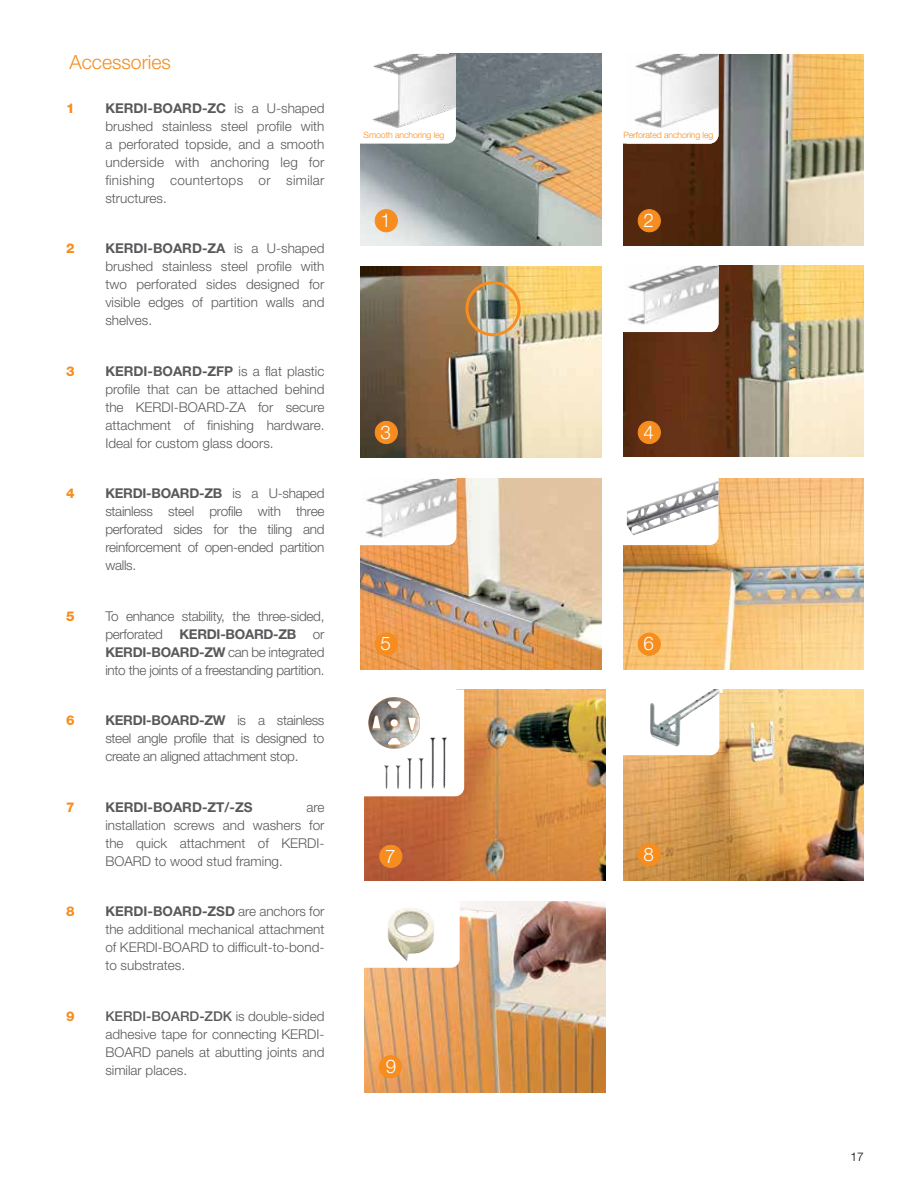
<style>
.page{position:relative;width:918px;height:1188px;background:#fff}
.page>*{position:absolute;margin:0;border:0;box-sizing:border-box;transform-origin:0 0}
.t1{font:300 19.5px "Helvetica Neue LT Pro";color:#f78d1e}
.t2{font:300 18.75px "Helvetica Neue LT Pro";color:#fff}
.t3{font:300 13.5px/18px "Helvetica Neue LT Pro";color:#58595b;text-align:justify}
.t4{font:700 13.5px "Helvetica Neue LT Pro";color:#58595b}
.t5{font:800 13.5px "Helvetica Neue LT Pro";color:#f78d1e}
.t6{font:300 12px "Helvetica Neue LT Pro";color:#000}
.t7{font:300 8.7px "Helvetica Neue LT Pro";letter-spacing:-.01em;color:#f78d1e}
.s1{font-weight:700}
.s2{font-weight:500}
</style>
<div class="page">
<img style="left:364px;top:902px;width:241px;height:190px">
<svg style="left:364px;top:902px;width:96px;height:66px"></svg>
<img style="left:360px;top:54px;width:241px;height:191px">
<img style="left:361px;top:266px;width:241px;height:191px">
<img style="left:623px;top:55px;width:241px;height:190px">
<img style="left:361px;top:479px;width:240px;height:190px">
<img style="left:623px;top:266px;width:241px;height:191px">
<img style="left:623px;top:479px;width:241px;height:190px">
<img style="left:624px;top:689px;width:240px;height:191px">
<img style="left:365px;top:690px;width:241px;height:190px">
<img style="left:388px;top:907px;width:47px;height:55px">
<div style="left:375px;top:210px;width:22px;height:22px;background:#f78d1e;border-radius:50%"></div>
<div style="left:375px;top:209px;width:23px;height:23px;border:1px solid #f78d1e;border-radius:50%"></div>
<div style="left:375px;top:421px;width:22px;height:23px;background:#f78d1e;border-radius:50%"></div>
<div style="left:375px;top:421px;width:23px;height:23px;border:1px solid #f78d1e;border-radius:50%"></div>
<div style="left:375px;top:633px;width:22px;height:22px;background:#f78d1e;border-radius:50%"></div>
<div style="left:375px;top:633px;width:23px;height:23px;border:1px solid #f78d1e;border-radius:50%"></div>
<div style="left:638px;top:844px;width:22px;height:22px;background:#f78d1e;border-radius:50%"></div>
<div style="left:638px;top:843px;width:23px;height:23px;border:1px solid #f78d1e;border-radius:50%"></div>
<div style="left:638px;top:421px;width:22px;height:23px;background:#f78d1e;border-radius:50%"></div>
<div style="left:638px;top:421px;width:23px;height:23px;border:1px solid #f78d1e;border-radius:50%"></div>
<div style="left:638px;top:633px;width:22px;height:22px;background:#f78d1e;border-radius:50%"></div>
<div style="left:638px;top:633px;width:23px;height:23px;border:1px solid #f78d1e;border-radius:50%"></div>
<div style="left:380px;top:845px;width:22px;height:22px;background:#f78d1e;border-radius:50%"></div>
<div style="left:379px;top:845px;width:23px;height:23px;border:1px solid #f78d1e;border-radius:50%"></div>
<div style="left:379px;top:1056px;width:23px;height:22px;background:#f78d1e;border-radius:50%"></div>
<div style="left:379px;top:1055px;width:23px;height:23px;border:1px solid #f78d1e;border-radius:50%"></div>
<div style="left:638px;top:210px;width:22px;height:22px;background:#f78d1e;border-radius:50%"></div>
<div style="left:638px;top:209px;width:23px;height:23px;border:1px solid #f78d1e;border-radius:50%"></div>
<div style="left:611px;top:48px;width:108px;height:12px;background:#fff"></div>
<div style="left:611px;top:262px;width:108px;height:12px;background:#fff"></div>
<div style="left:349px;top:470px;width:107px;height:13px;background:#fff"></div>
<div style="left:615px;top:680px;width:108px;height:13px;background:#fff"></div>
<div style="left:349px;top:895px;width:107px;height:12px;background:#fff"></div>
<svg style="left:356px;top:54px;width:9px;height:90px"></svg>
<img style="left:365px;top:54px;width:91px;height:90px">
<svg style="left:619px;top:58px;width:8px;height:86px"></svg>
<img style="left:627px;top:54px;width:92px;height:90px">
<svg style="left:620px;top:272px;width:4px;height:60px"></svg>
<img style="left:624px;top:266px;width:95px;height:66px">
<svg style="left:615px;top:479px;width:104px;height:66px"></svg>
<svg style="left:616px;top:689px;width:103px;height:66px"></svg>
<svg style="left:360px;top:690px;width:104px;height:106px"></svg>
<svg style="left:356px;top:481px;width:6px;height:64px"></svg>
<img style="left:362px;top:479px;width:94px;height:66px">
<img style="left:627px;top:480px;width:92px;height:55px">
<img style="left:368px;top:697px;width:52px;height:52px">
<img style="left:441px;top:738px;width:5px;height:51px">
<img style="left:650px;top:689px;width:69px;height:57px">
<div style="left:465px;top:281px;width:56px;height:55px;border:3px solid #f78d1e;border-radius:50%"></div>
<h1 class="t1" style="left:70px;top:51px;width:103px">Accessories</h1>
<p class="t5" style="left:66px;top:100px;width:10px">1</p>
<p class="t3" style="left:105px;top:99px;width:221px"><span class="s1">KERDI-BOARD-ZC</span> is a U-shaped brushed stainless steel profile with a perforated topside, and a smooth underside with anchoring leg for finishing countertops or similar structures.</p>
<p class="t5" style="left:66px;top:241px;width:10px">2</p>
<p class="t3" style="left:105px;top:239px;width:221px"><span class="s1">KERDI-BOARD-ZA</span> is a U-shaped brushed stainless steel profile with two perforated sides designed for visible edges of partition walls and shelves.</p>
<p class="t5" style="left:66px;top:363px;width:10px">3</p>
<p class="t3" style="left:105px;top:362px;width:221px"><span class="s1">KERDI-BOARD-ZFP</span> is a flat plastic profile that can be attached behind the KERDI-BOARD-ZA for secure attachment of finishing hardware.<br>Ideal for custom glass doors.</p>
<p class="t5" style="left:66px;top:486px;width:10px">4</p>
<p class="t3" style="left:105px;top:484px;width:221px"><span class="s1">KERDI-BOARD-ZB</span> is a U-shaped stainless steel profile with three perforated sides for the tiling and reinforcement of open-ended partition walls.</p>
<p class="t5" style="left:66px;top:608px;width:10px">5</p>
<p class="t3" style="left:105px;top:607px;width:221px">To enhance stability, the three-sided, perforated <span class="s1">KERDI-BOARD-ZB</span> or <span class="s1">KERDI-BOARD-ZW</span> can be integrated into the joints of a freestanding partition.</p>
<p class="t5" style="left:66px;top:713px;width:10px">6</p>
<p class="t3" style="left:105px;top:711px;width:221px"><span class="s1">KERDI-BOARD-ZW</span> is a stainless steel angle profile that is designed to create an aligned attachment stop.</p>
<p class="t5" style="left:66px;top:799px;width:10px">7</p>
<p class="t4" style="left:105px;top:799px;width:149px">KERDI-BOARD-ZT/-ZS</p>
<p class="t3" style="left:105px;top:798px;width:221px;text-indent:201px">are installation screws and washers for the quick attachment of KERDI-BOARD to wood stud framing.</p>
<p class="t5" style="left:66px;top:904px;width:10px">8</p>
<p class="t3" style="left:105px;top:902px;width:221px"><span class="s1">KERDI-BOARD-ZSD</span> are anchors for the additional mechanical attachment of KERDI-BOARD to difficult-to-bond&shy;to substrates.</p>
<p class="t5" style="left:66px;top:1008px;width:10px">9</p>
<p class="t3" style="left:105px;top:1007px;width:221px"><span class="s2">KERDI-BOARD-ZDK</span> is double-sided adhesive tape for connecting KERDI-BOARD panels at abutting joints and similar places.</p>
<p class="t7" style="left:364px;top:130px;width:82px">Smooth anchoring leg</p>
<p class="t7" style="left:623px;top:130px;width:92px">Perforated anchoring leg</p>
<h2 class="t2" style="left:381px;top:209px;width:12px">1</h2>
<h2 class="t2" style="left:644px;top:209px;width:12px">2</h2>
<h2 class="t2" style="left:381px;top:421px;width:12px">3</h2>
<h2 class="t2" style="left:644px;top:421px;width:12px">4</h2>
<h2 class="t2" style="left:381px;top:632px;width:12px">5</h2>
<h2 class="t2" style="left:644px;top:632px;width:12px">6</h2>
<h2 class="t2" style="left:385px;top:845px;width:12px">7</h2>
<h2 class="t2" style="left:644px;top:843px;width:12px">8</h2>
<h2 class="t2" style="left:386px;top:1055px;width:12px">9</h2>
<p class="t6" style="left:851px;top:1149px;width:15px">17</p>
</div>
